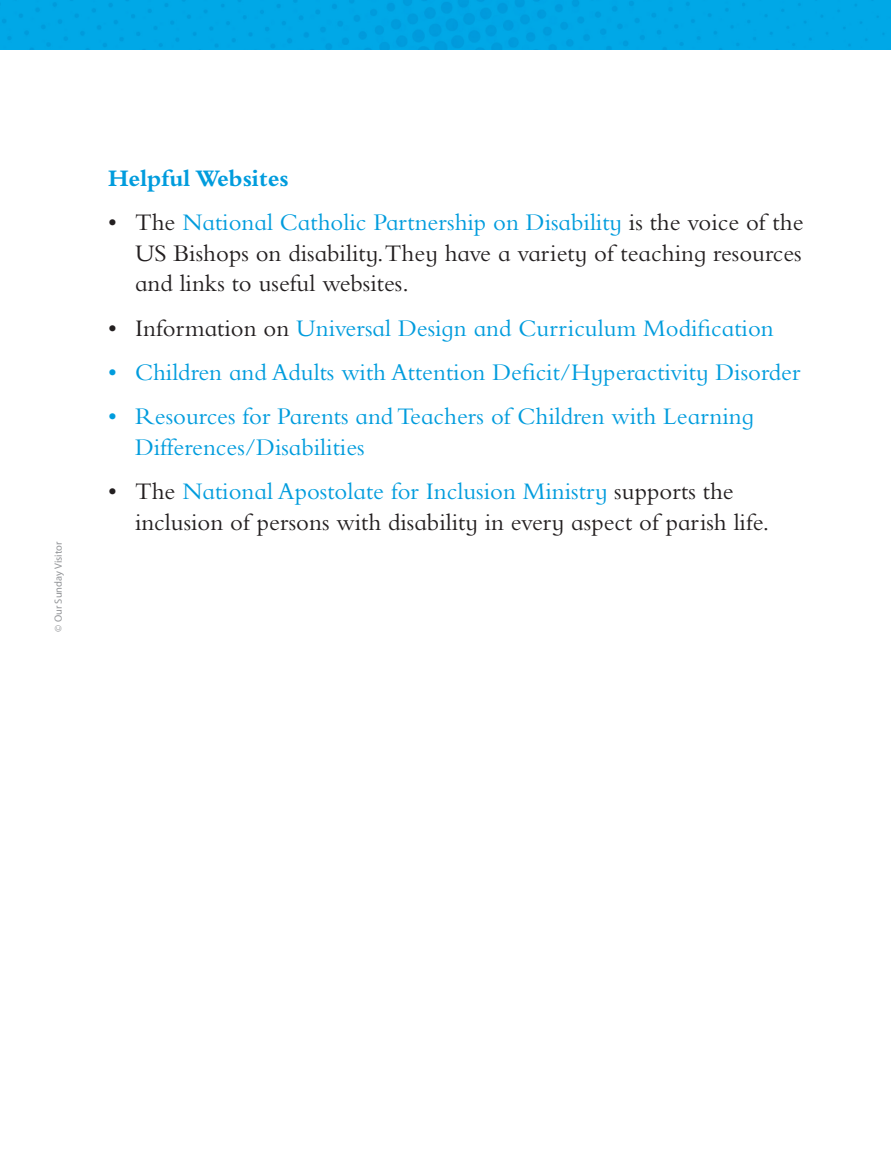
<style>
.page{position:relative;width:891px;height:1175px;background:#fff}
.page>*{position:absolute;margin:0;border:0;box-sizing:border-box;transform-origin:0 0}
.t1{font:24.75px/30.8px "Bembo Infant MT Std";color:#231f20;text-align:justify}
.t2{font:24.75px/30.8px "Bembo Infant MT Std";color:#009cdd}
.Body_Text{font:700 24.75px "Bembo Infant MT Std";color:#009cdd}
.t3{font:10.5px "Myriad Pro";color:#939598}
.s1{color:#009cdd}
.s2{color:#231f20}
</style>
<div class="page">
<img style="left:0;top:0;width:891px;height:50px">
<p class="t3" style="left:53px;top:631px;width:91px;rotate:-90deg">© Our Sunday Visitor</p>
<p class="Body_Text" style="left:108px;top:164px;width:182px">Helpful Websites</p>
<p class="t1" style="left:135px;top:206px;width:670px;text-indent:-27px">• The <span class="s1">National Catholic Partnership on Disability</span> is the voice of the US Bishops on disability.They have a variety of teaching resources and links to useful websites.</p>
<p class="t2" style="left:108px;top:312px;width:667px"><span class="s2">• Information on</span> Universal Design and Curriculum Modification</p>
<p class="t2" style="left:108px;top:356px;width:694px">• Children and Adults with Attention Deficit/Hyperactivity Disorder</p>
<p class="t2" style="left:135px;top:400px;width:621px;text-indent:-27px">• Resources for Parents and Teachers of Children with Learning<br>Differences/Disabilities</p>
<p class="t1" style="left:135px;top:475px;width:636px;text-indent:-27px">• The <span class="s1">National Apostolate for Inclusion Ministry</span> supports the inclusion of persons with disability in every aspect of parish life.</p>
</div>
